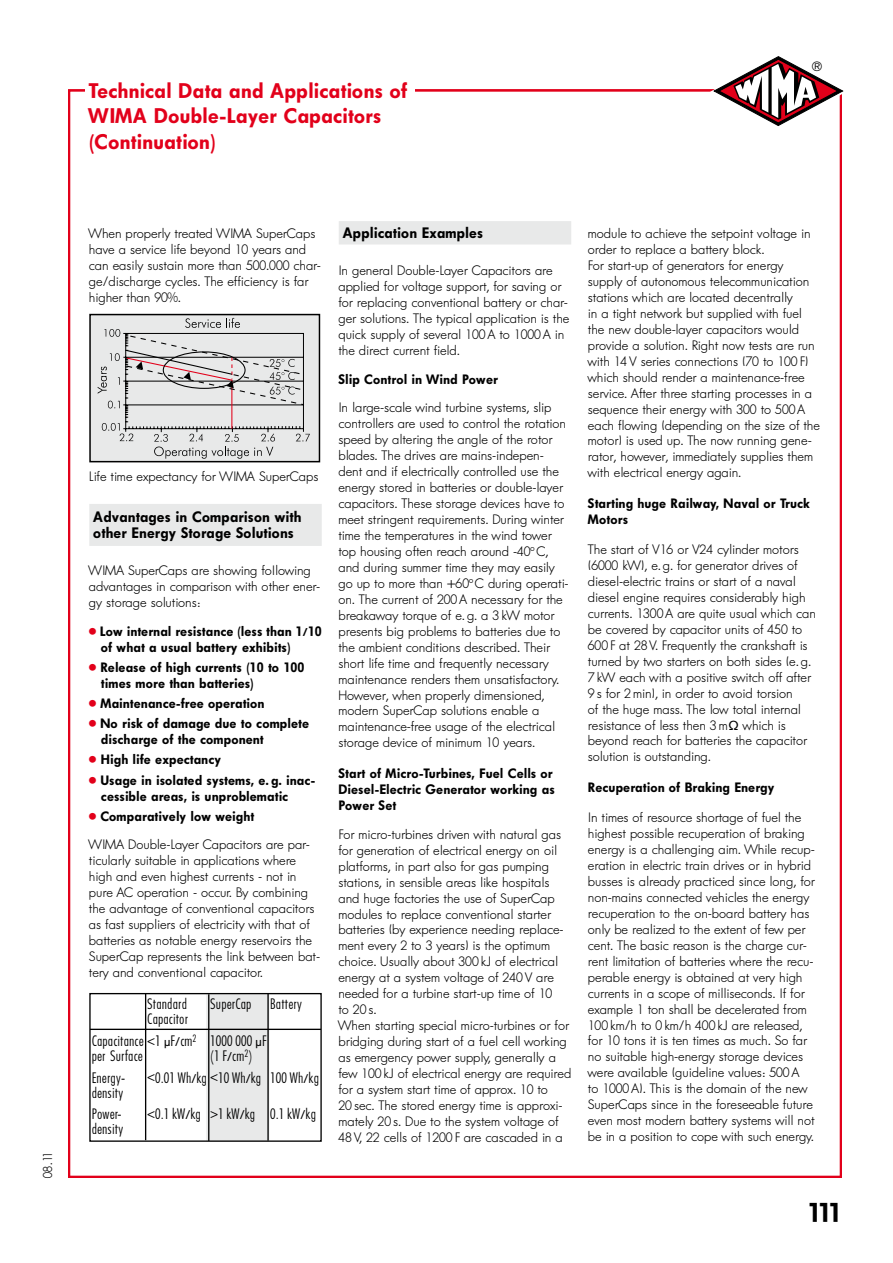
<style>
.page{position:relative;width:893px;height:1263px;background:#fff}
.page>*{position:absolute;margin:0;border:0;box-sizing:border-box;transform-origin:0 0}
.t1{font:27.15px "Fut Hea";color:#000}
.t2{font:21px/25.5px "Fut Hea";letter-spacing:.03em;color:#e2001a}
.t3{font:15px/22.4px "Fut Con Lig";letter-spacing:.04em;color:#000}
.t4{font:15px/15.9px "Fut Hea";letter-spacing:.03em;color:#000}
.t5{font:13.5px/15.9px "Fut Lig";letter-spacing:.03em;color:#000}
.t6{font:13.5px/15.9px "Fut Hea";letter-spacing:.03em;color:#000}
.t7{font:13.5px "Spe Pif";color:#000}
.t8{font:12.75px "Fut Lig";color:#000}
.s1{font-family:"Spe Pif";color:#e2001a}
.s2{font-size:13.5px}
.s3{font-family:"Spe Akz Gre Reg";font-size:12px}
.s4{font-family:"Spe Akz Gre Reg"}
</style>
<div class="page">
<svg style="left:710px;top:56px;width:134px;height:73px"></svg>
<div style="left:89px;top:504px;width:233px;height:42px;background:#e8e9e9"></div>
<div style="left:90px;top:315px;width:229px;height:147px;background:#e8e9e9"></div>
<div style="left:89px;top:314px;width:231px;height:148px;border:1px solid #000"></div>
<svg style="left:98px;top:318px;width:212px;height:141px"></svg>
<div style="left:206px;top:994px;width:63px;height:147px;background:#e8e9e9"></div>
<div style="left:89px;top:993px;width:233px;height:149px;border:1px solid #000"></div>
<hr style="left:90px;top:1029px;width:231px;height:1px;background:#000">
<hr style="left:145px;top:993px;width:1px;height:147px;background:#000">
<hr style="left:208px;top:994px;width:1px;height:147px;background:#000">
<hr style="left:267px;top:994px;width:2px;height:147px;background:#000">
<div style="left:339px;top:221px;width:232px;height:23px;background:#e8e9e9"></div>
<p class="t8" style="left:40px;top:1178px;width:27px;rotate:-90deg">08.11</p>
<h2 class="t2" style="left:89px;top:78px;width:320px">Technical Data and Applications of<br>WIMA Double-Layer Capacitors (Continuation)</h2>
<p class="t7" style="left:812px;top:58px;width:11px">D</p>
<p class="t5" style="left:89px;top:225px;width:233px">When properly treated WIMA SuperCaps have a service life beyond 10 years and can easily sustain more than 500.000 char&shy;ge/discharge cycles. The efficiency is far higher than 90%.</p>
<p class="t5" style="left:89px;top:468px;width:231px">Life time expectancy for WIMA SuperCaps</p>
<p class="t4" style="left:94px;top:509px;width:210px">Advantages in Comparison with other Energy Storage Solutions</p>
<p class="t5" style="left:89px;top:562px;width:232px">WIMA SuperCaps are showing foIlowing advantages in comparison with other ener&shy;gy storage solutions:</p>
<p class="t6" style="left:101px;top:623px;width:222px;text-indent:-12px"><span class="s1">”</span> Low internal resistance (less than 1/10 of what a usual battery exhibits)</p>
<p class="t6" style="left:101px;top:659px;width:205px;text-indent:-12px"><span class="s1">”</span> Release of high currents (10 to 100 times more than batteries)</p>
<p class="t6" style="left:89px;top:693px;width:221px;line-height:20.2px"><span class="s1">”</span> Maintenance-free operation<br><span class="s1">”</span> No risk of damage due to complete</p>
<p class="t6" style="left:89px;top:729px;width:228px;line-height:20.2px;text-indent:12px">discharge of the component<br><span class="s1">”</span> High life expectancy<br><span class="s1">”</span> Usage in isolated systems, e. g. inac-</p>
<p class="t6" style="left:89px;top:786px;width:200px;line-height:20.2px;text-indent:12px">cessible areas, is unproblematic <span class="s1">”</span> Comparatively low weight</p>
<p class="t5" style="left:89px;top:837px;width:232px">WIMA Double-Layer Capacitors are par&shy;ticularly suitable in applications where high and even highest currents - not in pure AC operation - occur. By combining the advantage of conventional capacitors as fast suppliers of electricity with that of batteries as notable energy reservoirs the SuperCap represents the link between bat&shy;tery and conventional capacitor.</p>
<p class="t3" style="left:148px;top:993px;width:41px">Standard</p>
<p class="t3" style="left:211px;top:993px;width:42px">SuperCap</p>
<p class="t3" style="left:271px;top:993px;width:33px">Battery</p>
<p class="t3" style="left:92px;top:1008px;width:176px;text-indent:56px">Capacitor<br>Capacitance <span class="s2">&lt;</span>1 <span class="s3">m</span>F/cm<sup>2</sup> 1000 000 <span class="s3">m</span>F</p>
<p class="t3" style="left:92px;top:1045px;width:52px">per Surface</p>
<p class="t3" style="left:211px;top:1045px;width:43px">(1 F/cm<sup>2</sup>)</p>
<p class="t3" style="left:92px;top:1066px;width:34px">Energy-</p>
<p class="t3" style="left:148px;top:1066px;width:173px"><span class="s2">&lt;</span>0.01 Wh/kg <span class="s2">&lt;</span>10 Wh/kg 100 Wh/kg</p>
<p class="t3" style="left:92px;top:1082px;width:33px;line-height:21.5px">density<br>Power-</p>
<p class="t3" style="left:148px;top:1103px;width:170px"><span class="s2">&lt;</span>0.1 kW/kg <span class="s2">&gt;</span>1 kW/kg 0.1 kW/kg</p>
<p class="t3" style="left:92px;top:1118px;width:33px">density</p>
<p class="t4" style="left:343px;top:225px;width:142px">Application Examples</p>
<p class="t5" style="left:339px;top:262px;width:232px">In general Double-Layer Capacitors are applied for voltage support, for saving or for replacing conventional battery or char&shy;ger solutions. The typical application is the quick supply of several 100 A to 1000 A in the direct current field.</p>
<p class="t6" style="left:339px;top:371px;width:161px">Slip Control in Wind Power</p>
<p class="t5" style="left:339px;top:400px;width:231px">In large-scale wind turbine systems, slip controllers are used to control the rotation speed by altering the angle of the rotor blades. The drives are mains-indepen&shy;dent and if electrically controlled use the energy stored in batteries or double-layer capacitors. These storage devices have to meet stringent requirements. During winter time the temperatures in the wind tower top housing often reach around -40° C, and during summer time they may easily go up to more than +60° C during operati&shy;on. The current of 200 A necessary for the breakaway torque of e. g. a 3 kW motor presents big problems to batteries due to the ambient conditions described. Their short life time and frequently necessary maintenance renders them unsatisfactory.<br>However, when properly dimensioned, modern SuperCap solutions enable a maintenance-free usage of the electrical storage device of minimum 10 years.</p>
<p class="t6" style="left:339px;top:765px;width:217px">Start of Micro-Turbines, Fuel Cells or<br>Diesel-Electric Generator working as<br>Power Set</p>
<p class="t5" style="left:339px;top:826px;width:234px">For micro-turbines driven with natural gas for generation of electrical energy on oil platforms, in part also for gas pumping stations, in sensible areas like hospitals and huge factories the use of SuperCap modules to replace conventional starter batteries (by experience needing replace&shy;ment every 2 to 3 years) is the optimum choice. Usually about 300 kJ of electrical energy at a system voltage of 240 V are needed for a turbine start-up time of 10<br>to 20 s.<br>When starting special micro-turbines or for bridging during start of a fuel cell working as emergency power supply, generally a few 100 kJ of electrical energy are required for a system start time of approx. 10 to<br>20 sec. The stored energy time is approxi&shy;mately 20 s. Due to the system voltage of 48 V, 22 cells of 1200 F are cascaded in a</p>
<p class="t5" style="left:588px;top:225px;width:233px">module to achieve the setpoint voltage in order to replace a battery block.<br>For start-up of generators for energy supply of autonomous telecommunication stations which are located decentrally<br>in a tight network but supplied with fuel the new double-layer capacitors would provide a solution. Right now tests are run with 14 V series connections (70 to 100 F) which should render a maintenance-free service. After three starting processes in a sequence their energy with 300 to 500 A each flowing (depending on the size of the motor) is used up. The now running gene&shy;rator, however, immediately supplies them with electrical energy again.</p>
<p class="t6" style="left:588px;top:495px;width:223px">Starting huge Railway, Naval or Truck<br>Motors</p>
<p class="t5" style="left:588px;top:541px;width:229px">The start of V16 or V24 cylinder motors (6000 kW), e. g. for generator drives of diesel-electric trains or start of a naval diesel engine requires considerably high currents. 1300 A are quite usual which can be covered by capacitor units of 450 to 600 F at 28 V. Frequently the crankshaft is turned by two starters on both sides (e. g.<br>7 kW each with a positive switch off after 9 s for 2 min), in order to avoid torsion<br>of the huge mass. The low total internal resistance of less then 3 m<span class="s4">¸</span> which is beyond reach for batteries the capacitor solution is outstanding.</p>
<p class="t6" style="left:588px;top:779px;width:188px">Recuperation of Braking Energy</p>
<p class="t5" style="left:588px;top:809px;width:228px">In times of resource shortage of fuel the highest possible recuperation of braking energy is a challenging aim. While recup&shy;eration in electric train drives or in hybrid busses is already practiced since long, for non-mains connected vehicles the energy recuperation to the on-board battery has only be realized to the extent of few per cent. The basic reason is the charge cur&shy;rent limitation of batteries where the recu&shy;perable energy is obtained at very high currents in a scope of milliseconds. If for example 1 ton shall be decelerated from 100 km/h to 0 km/h 400 kJ are released, for 10 tons it is ten times as much. So far no suitable high-energy storage devices were available (guideline values: 500 A<br>to 1000 A). This is the domain of the new SuperCaps since in the foreseeable future even most modern battery systems will not be in a position to cope with such energy.</p>
<h1 class="t1" style="left:808px;top:1197px;width:36px">111</h1>
</div>
